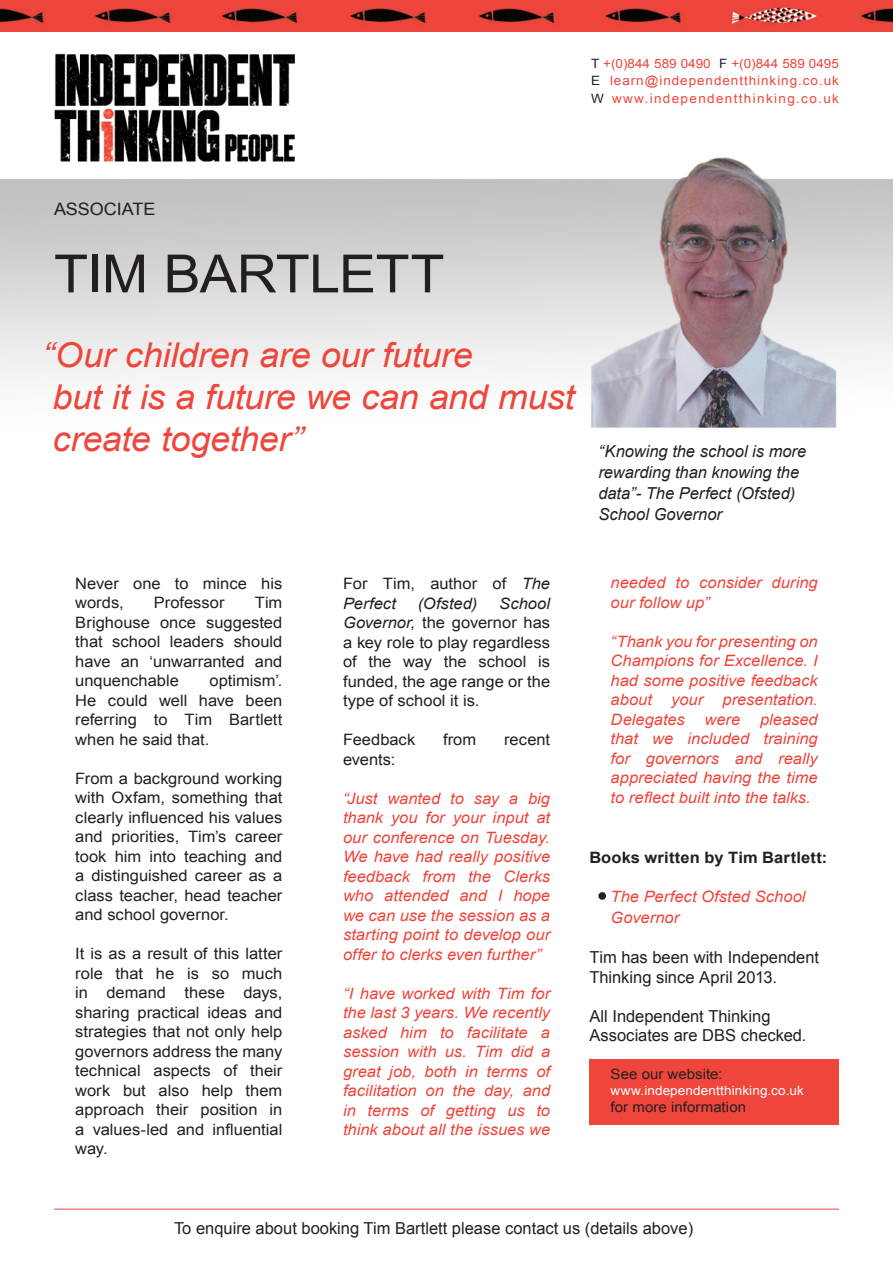
<style>
.page{position:relative;width:893px;height:1263px;background:#fff}
.page>*{position:absolute;margin:0;border:0;box-sizing:border-box;transform-origin:0 0}
.t1{font:52.8px "Arial";letter-spacing:-.01em;color:#231f20;scale:1.05 1}
.t2{font:italic 34.2px "Arial";letter-spacing:-.01em;color:#ef463c;scale:1.05 1}
.t3{font:17.1px "Arial";letter-spacing:-.005em;color:#231f20;scale:1.05 1}
.t4{font:16.5px/19.5px "Arial";color:#231f20}
.t5{font:italic 16.5px/21px "Arial";color:#231f20}
.t6{font:15.6px/19.5px "Arial";color:#231f20;text-align:justify;scale:1.05 1}
.t7{font:italic 15.6px/19.5px "Arial";color:#ef463c;text-align:justify;scale:1.05 1}
.t8{font:700 15.6px "Arial";letter-spacing:.01em;color:#231f20;scale:1.05 1}
.t9{font:italic 15.6px "Arial";color:#231f20;scale:1.05 1}
.t10{font:14.25px "Arial";letter-spacing:.005em;color:#231f20;scale:1.05 1}
.t11{font:12.9px/17.2px "Arial";letter-spacing:.1em;color:#ef463c;text-align:justify;scale:1.05 1}
.t12{font:12.9px "Arial";letter-spacing:.01em;color:#fff;scale:1.05 1}
.s1{color:#231f20}
.s2{font-style:italic}
.s3{color:#fff}
.s4{font-size:15px;color:#fff}
</style>
<div class="page">
<img style="left:55px;top:53px;width:241px;height:11px">
<img style="left:0;top:64px;width:893px;height:364px">
<img style="left:0;top:0;width:893px;height:32px">
<hr style="left:54px;top:1209px;width:785px;height:1px;background:#ef463c">
<div style="left:589px;top:1059px;width:250px;height:66px;background:#ef463c"></div>
<div style="left:598px;top:892px;width:8px;height:8px;background:#231f20;border-radius:50%"></div>
<p class="t11" style="left:591px;top:55px;width:238px"><span class="s1">T</span> +(0)844 589 0490 <span class="s1">F</span> +(0)844 589 0495<br><span class="s1">E</span> learn@independentthinking.co.uk <span class="s1">W</span> www.independentthinking.co.uk</p>
<p class="t3" style="left:54px;top:198px;width:98px">ASSOCIATE</p>
<p class="t1" style="left:54px;top:239px;width:373px">TIM BARTLETT</p>
<p class="t2" style="left:43px;top:332px;width:411px">“Our children are our future</p>
<p class="t2" style="left:53px;top:374px;width:499px">but it is a future we can and must</p>
<p class="t2" style="left:53px;top:416px;width:240px">create together”</p>
<p class="t5" style="left:598px;top:441px;width:209px">“Knowing the school is more rewarding than knowing the data”- The Perfect (Ofsted)<br>School Governor</p>
<p class="t6" style="left:75px;top:574px;width:199px">Never one to mince his words,</p>
<p class="t6" style="left:154px;top:593px;width:69px">Professor</p>
<p class="t6" style="left:75px;top:593px;width:199px;text-indent:180px">Tim Brighouse once suggested that school leaders should have an ‘unwarranted and unquenchable</p>
<p class="t6" style="left:75px;top:671px;width:199px;text-indent:134px">optimism’.<br>He could well have been referring to Tim Bartlett when he said that.</p>
<p class="t6" style="left:75px;top:769px;width:199px">From a background working with Oxfam, something that clearly influenced his values and priorities, Tim’s career took him into teaching and a distinguished career as a class teacher, head teacher and school governor.</p>
<p class="t6" style="left:75px;top:944px;width:199px">It is as a result of this latter role that he is so much in demand these days, sharing practical ideas and strategies that not only help governors address the many technical aspects of their work but also help them approach their position in a values-led and influential way.</p>
<p class="t6" style="left:343px;top:574px;width:199px">For Tim, author of <span class="s2">The<br>Perfect</span></p>
<p class="t6" style="left:343px;top:594px;width:199px;text-indent:156px"><span class="s2">School Governor,</span> the governor has a key role to play regardless of the way the school is funded, the age range or the type of school it is.</p>
<p class="t6" style="left:343px;top:730px;width:70px">Feedback</p>
<p class="t6" style="left:443px;top:730px;width:33px">from</p>
<p class="t6" style="left:504px;top:730px;width:45px">recent</p>
<p class="t6" style="left:343px;top:750px;width:51px">events:</p>
<p class="t7" style="left:343px;top:789px;width:199px">“Just wanted to say a big thank you for your input at our conference on Tuesday.<br>We have had really positive feedback from the Clerks who attended and I hope we can use the session as a starting point to develop our offer to clerks even further”</p>
<p class="t7" style="left:343px;top:984px;width:199px">“I have worked with Tim for the last 3 years. We recently asked him to facilitate a session with us. Tim did a great job, both in terms of facilitation on the day, and in terms of getting us to think about all the issues we</p>
<p class="t9" style="left:418px;top:593px;width:58px">(Ofsted)</p>
<p class="t7" style="left:611px;top:573px;width:199px">needed to consider during our follow up”</p>
<p class="t7" style="left:611px;top:632px;width:199px">“Thank you for presenting on Champions for Excellence. I had some positive feedback about your presentation.<br>Delegates</p>
<p class="t7" style="left:611px;top:710px;width:199px;text-indent:149px">pleased that we included training for governors and really appreciated having the time to reflect built into the talks.</p>
<p class="t7" style="left:705px;top:710px;width:35px">were</p>
<p class="t8" style="left:589px;top:847px;width:228px">Books written by Tim Bartlett:</p>
<p class="t7" style="left:611px;top:886px;width:187px;line-height:21px">The Perfect Ofsted School<br>Governor</p>
<p class="t4" style="left:589px;top:948px;width:231px">Tim has been with Independent<br>Thinking since April 2013.</p>
<p class="t4" style="left:589px;top:1006px;width:219px">All Independent Thinking<br>Associates are DBS checked.</p>
<p class="t10" style="left:611px;top:1064px;width:108px">See our website:</p>
<p class="t12" style="left:611px;top:1082px;width:185px">www.independentthinking.co.uk</p>
<p class="t10" style="left:611px;top:1097px;width:131px">for more information</p>
<p class="t4" style="left:174px;top:1219px;width:556px">To enquire about booking Tim Bartlett please contact us (details above)<span class="s3">e:</span> <span class="s4">All</span></p>
</div>
